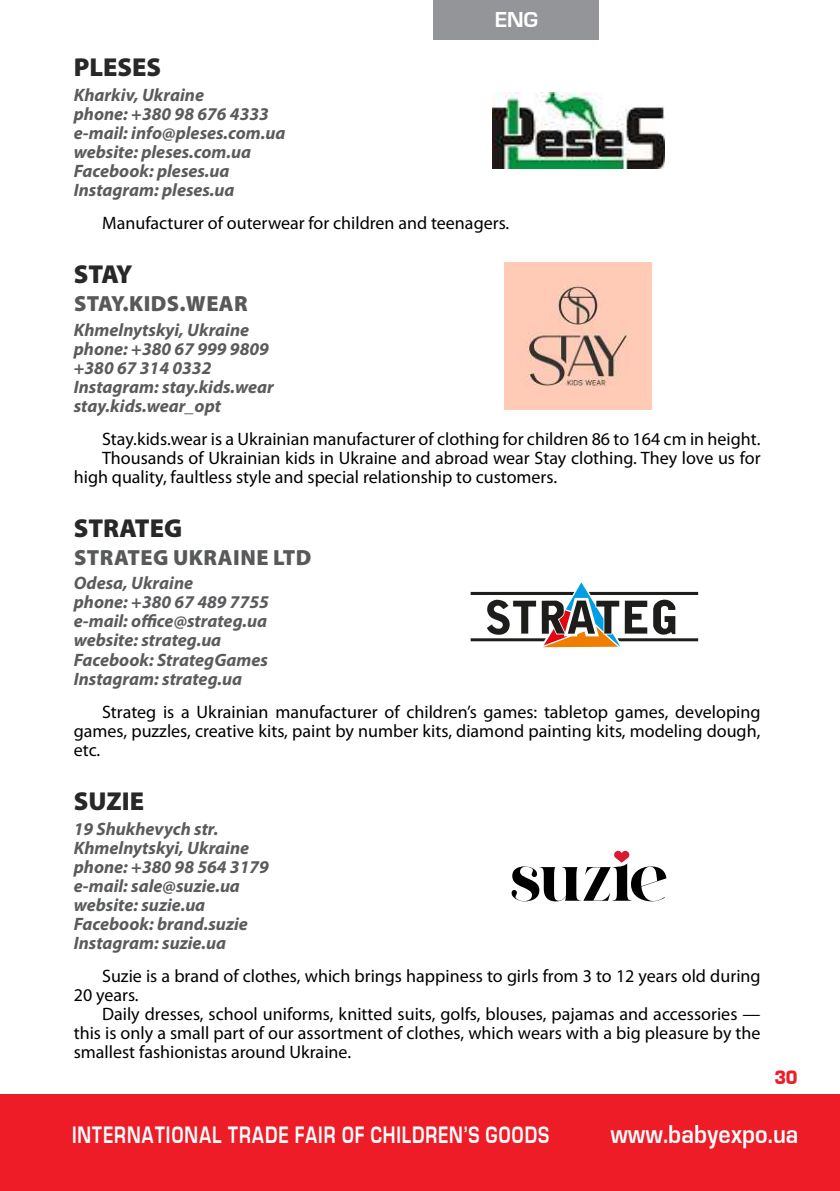
<style>
.page{position:relative;width:840px;height:1191px;background:#fff}
.page>*{position:absolute;margin:0;border:0;box-sizing:border-box;transform-origin:0 0}
.t1{font:900 26px "Myriad Pro";color:#292829}
.t2{font:24px "Europe Demi Normal";color:#fff;scale:.9 1}
.t3{font:22px "Europe Demi Normal";letter-spacing:.05em;color:#fff;scale:.75 1}
.t4{font:900 22px "Myriad Pro";letter-spacing:.02em;color:#58595b}
.t5{font:20px "Europe Demi Normal";color:#fff}
.t6{font:18px/19px "Myriad Pro";color:#000;text-align:justify}
.t7{font:italic 700 18px/19px "Myriad Pro";color:#5a5b5d}
.t8{font:700 18px "Europe";color:#ed1c26;scale:.9 1}
</style>
<div class="page">
<div style="left:0;top:1094px;width:839px;height:97px;background:#ed1c26"></div>
<div style="left:433px;top:0;width:165px;height:40px;background:#939598"></div>
<img style="left:492px;top:92px;width:172px;height:76px">
<img style="left:504px;top:262px;width:147px;height:147px">
<svg style="left:470px;top:582px;width:227px;height:65px"></svg>
<svg style="left:511px;top:851px;width:155px;height:50px"></svg>
<p class="t5" style="left:494px;top:8px;width:45px">ENG</p>
<h1 class="t1" style="left:74px;top:50px;width:89px">PLESES</h1>
<p class="t7" style="left:74px;top:85px;width:213px">Kharkiv, Ukraine<br>phone: +380 98 676 4333 e-mail: info@pleses.com.ua website: pleses.com.ua<br>Facebook: pleses.ua<br>Instagram: pleses.ua</p>
<p class="t6" style="left:102px;top:213px;width:408px">Manufacturer of outerwear for children and teenagers.</p>
<h1 class="t1" style="left:74px;top:257px;width:60px">STAY</h1>
<p class="t4" style="left:74px;top:289px;width:175px">STAY.KIDS.WEAR</p>
<p class="t7" style="left:74px;top:319px;width:201px">Khmelnytskyi, Ukraine phone: +380 67 999 9809 +380 67 314 0332<br>Instagram: stay.kids.wear stay.kids.wear_opt</p>
<p class="t6" style="left:102px;top:429px;width:659px">Stay.kids.wear is a Ukrainian manufacturer of clothing for children 86 to 164 cm in height.</p>
<p class="t6" style="left:102px;top:448px;width:659px">Thousands of Ukrainian kids in Ukraine and abroad wear Stay clothing. They love us for</p>
<p class="t6" style="left:74px;top:467px;width:484px">high quality, faultless style and special relationship to customers.</p>
<h1 class="t1" style="left:74px;top:511px;width:110px">STRATEG</h1>
<p class="t4" style="left:74px;top:542px;width:239px">STRATEG UKRAINE LTD</p>
<p class="t7" style="left:74px;top:573px;width:196px">Odesa, Ukraine<br>phone: +380 67 489 7755 e-mail: office@strateg.ua website: strateg.ua<br>Facebook: StrategGames<br>Instagram: strateg.ua</p>
<p class="t6" style="left:74px;top:701px;width:687px;text-indent:28px">Strateg is a Ukrainian manufacturer of children’s games: tabletop games, developing games, puzzles, creative kits, paint by number kits, diamond painting kits, modeling dough, etc.</p>
<h1 class="t1" style="left:74px;top:783px;width:72px">SUZIE</h1>
<p class="t7" style="left:74px;top:818px;width:196px">19 Shukhevych str.<br>Khmelnytskyi, Ukraine phone: +380 98 564 3179 e-mail: sale@suzie.ua website: suzie.ua<br>Facebook: brand.suzie<br>Instagram: suzie.ua</p>
<p class="t6" style="left:74px;top:965px;width:688px;text-indent:28px">Suzie is a brand of clothes, which brings happiness to girls from 3 to 12 years old during<br>20 years.</p>
<p class="t6" style="left:74px;top:1003px;width:688px;text-indent:28px">Daily dresses, school uniforms, knitted suits, golfs, blouses, pajamas and accessories — this is only a small part of our assortment of clothes, which wears with a big pleasure by the smallest fashionistas around Ukraine.</p>
<p class="t8" style="left:774px;top:1066px;width:27px">30</p>
<p class="t3" style="left:72px;top:1122px;width:637px">INTERNATIONAL TRADE FAIR OF CHILDREN’S GOODS</p>
<h2 class="t2" style="left:610px;top:1120px;width:210px">www.babyexpo.ua</h2>
</div>
